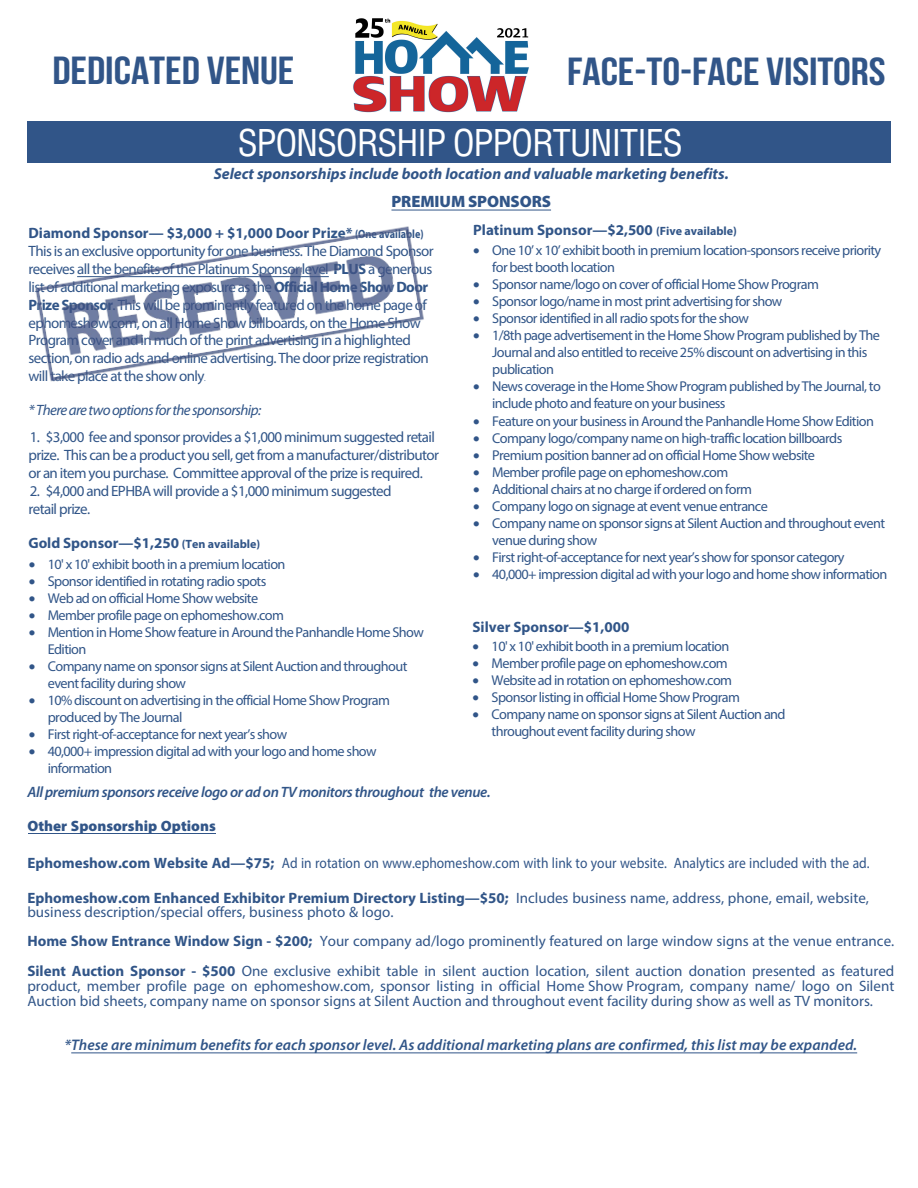
<style>
.page{position:relative;width:918px;height:1188px;background:#fff}
.page>*{position:absolute;margin:0;border:0;box-sizing:border-box;transform-origin:0 0}
.t1{font:700 39px "Bebas Neue";color:#315588;scale:1.15 1}
.t2{font:condensed 36px "Helvetica";letter-spacing:-.03em;color:#fff}
.t3{font:900 16.5px "Myriad Pro";letter-spacing:-.005em;color:#315588}
.t4{font:italic 700 15.75px "Myriad Pro";color:#315588}
.t5{font:italic 600 15.3px "Myriad Pro";color:#315588}
.t6{font:15px/17.9px "Myriad Pro";letter-spacing:-.04em;color:#315588}
.t7{font:15px/14px "Myriad Pro";color:#315588}
.t8{font:15px "Myriad Pro";color:#315588;scale:.9 1}
.t9{font:700 15px "Myriad Pro";color:#315588}
.t10{font:italic 600 15px "Myriad Pro";letter-spacing:-.025em;color:#315588}
.t11{font:italic 15px "Myriad Pro";letter-spacing:-.04em;color:#315588}
.t12{font:900 15px "Myriad Pro";color:#315588}
.t13{font:14.25px/17.1px "Myriad Pro";letter-spacing:-.04em;color:#315588}
.s1{font-weight:700}
.s2{font-weight:700;font-size:12px}
.s3{font-size:7.5px}
.s4{font-size:12px}
</style>
<div class="page">
<div style="left:27px;top:121px;width:864px;height:42px;background:#315588"></div>
<img style="left:353px;top:18px;width:176px;height:95px">
<hr style="left:391px;top:210px;width:160px;height:1px;background:#315588">
<hr style="left:28px;top:833px;width:187px;height:1px;background:#315588">
<hr style="left:71px;top:1053px;width:786px;height:1px;background:#315588">
<img style="left:35px;top:209px;width:411px;height:173px">
<p class="t1" style="left:52px;top:49px;width:212px">DEDICATED VENUE</p>
<h1 class="t1" style="left:567px;top:50px;width:278px">FACE-TO-FACE VISITORS</h1>
<p class="t2" style="left:238px;top:120px;width:447px">SPONSORSHIP OPPORTUNITIES</p>
<p class="t4" style="left:214px;top:163px;width:516px">Select sponsorships include booth location and valuable marketing benefits.</p>
<p class="t3" style="left:391px;top:190px;width:161px">PREMIUM SPONSORS</p>
<p class="t6" style="left:29px;top:224px;width:407px"><span class="s1">Diamond Sponsor— $3,000 + $1,000 Door Prize*</span> <span class="s2">(One available)<br></span>This is an exclusive opportunity for one business. The Diamond Sponsor receives all the benefits of the Platinum Sponsor level <span class="s1">PLUS</span> a generous list of additional marketing exposure as the <span class="s1">Official Home Show Door Prize Sponsor</span>. This will be prominently featured on the home page of ephomeshow.com, on all Home Show billboards, on the Home Show Program cover and in much of the print advertising in a highlighted section, on radio ads and online advertising. The door prize registration will take place at the show only<span class="s3">.</span></p>
<p class="t11" style="left:29px;top:401px;width:234px">* There are two options for thesponsorship:</p>
<p class="t6" style="left:28px;top:428px;width:412px">1. $3,000 fee and sponsor provides a $1,000 minimum suggested retail prize. This can be a product you sell, get from a manufacturer/distributor or an item you purchase. Committee approval of the prize is required.</p>
<p class="t6" style="left:28px;top:482px;width:365px">2. $4,000 and EPHBA will provide a $1,000 minimum suggested retail prize.</p>
<p class="t9" style="left:28px;top:534px;width:233px">Gold Sponsor—$1,250 <span class="s4">(Ten available)</span></p>
<p class="t13" style="left:29px;top:555px;width:258px">• 10' x 10' exhibit booth in a premium location</p>
<p class="t13" style="left:29px;top:572px;width:239px">• Sponsor identified in rotating radio spots</p>
<p class="t13" style="left:29px;top:589px;width:231px">• Web ad on official Home Show website</p>
<p class="t13" style="left:29px;top:606px;width:257px">• Member profile page on ephomeshow.com</p>
<p class="t13" style="left:48px;top:624px;width:378px;line-height:16.5px;text-indent:-19px">• Mention in Home Show feature in Around the Panhandle Home Show<br>Edition</p>
<p class="t13" style="left:48px;top:657px;width:361px;text-indent:-19px">• Company name on sponsor signs at Silent Auction and throughout event facility during show</p>
<p class="t13" style="left:48px;top:691px;width:344px;text-indent:-19px">• 10% discount on advertising in the official Home Show Program produced by The Journal</p>
<p class="t13" style="left:29px;top:725px;width:260px">• First right-of-acceptance for next year’s show</p>
<p class="t13" style="left:48px;top:743px;width:330px;text-indent:-19px">• 40,000+ impression digital ad with your logo and home show information</p>
<p class="t9" style="left:473px;top:221px;width:265px">Platinum Sponsor—$2,500 <span class="s4">(Five available)</span></p>
<p class="t13" style="left:492px;top:241px;width:391px;text-indent:-19px">• One 10’ x 10’ exhibit booth in premium location-sponsors receive priority for best booth location</p>
<p class="t13" style="left:473px;top:275px;width:347px">• Sponsor name/logo on cover of official Home Show Program</p>
<p class="t13" style="left:473px;top:292px;width:311px">• Sponsor logo/name in most print advertising for show</p>
<p class="t13" style="left:473px;top:309px;width:277px">• Sponsor identified in all radio spots for the show</p>
<p class="t13" style="left:492px;top:327px;width:389px;text-indent:-19px">• 1/8th page advertisement in the Home Show Program published by The<br>Journal and also entitled to receive 25% discount on advertising in this publication</p>
<p class="t13" style="left:492px;top:378px;width:390px;text-indent:-19px">• News coverage in the Home Show Program published by The Journal, to include photo and feature on your business</p>
<p class="t13" style="left:473px;top:412px;width:402px">• Feature on your business in Around the Panhandle Home Show Edition</p>
<p class="t13" style="left:473px;top:429px;width:371px">• Company logo/company name on high-traffic location billboards</p>
<p class="t13" style="left:473px;top:446px;width:343px">• Premium position banner ad on official Home Show website</p>
<p class="t13" style="left:473px;top:463px;width:257px">• Member profile page on ephomeshow.com</p>
<p class="t13" style="left:473px;top:480px;width:280px">• Additional chairs at no charge if ordered on form</p>
<p class="t13" style="left:473px;top:498px;width:296px">• Company logo on signage at event venue entrance</p>
<p class="t13" style="left:492px;top:515px;width:394px;text-indent:-19px">• Company name on sponsor signs at Silent Auction and throughout event venue during show</p>
<p class="t13" style="left:473px;top:549px;width:373px">• First right-of-acceptance for next year’s show for sponsor category</p>
<p class="t13" style="left:473px;top:566px;width:416px">• 40,000+ impression digital ad with your logo and home show information</p>
<p class="t9" style="left:473px;top:617px;width:158px">Silver Sponsor—$1,000</p>
<p class="t13" style="left:473px;top:637px;width:258px">• 10' x 10' exhibit booth in a premium location</p>
<p class="t13" style="left:473px;top:655px;width:257px">• Member profile page on ephomeshow.com</p>
<p class="t13" style="left:473px;top:672px;width:261px">• Website ad in rotation on ephomeshow.com</p>
<p class="t13" style="left:473px;top:689px;width:269px">• Sponsor listing in official Home Show Program</p>
<p class="t13" style="left:492px;top:706px;width:296px;line-height:16.5px;text-indent:-19px">• Company name on sponsor signs at Silent Auction and throughout event facility during show</p>
<p class="t10" style="left:27px;top:782px;width:465px">All premium sponsors receive logo or ad on TV monitors throughout the venue.</p>
<p class="t12" style="left:27px;top:816px;width:190px">Other Sponsorship Options</p>
<p class="t8" style="left:27px;top:853px;width:937px"><span class="s1">Ephomeshow.com Website Ad—$75;</span> Ad in rotation on www.ephomeshow.com with link to your website. Analytics are included with the ad.</p>
<p class="t7" style="left:27px;top:891px;width:843px"><span class="s1">Ephomeshow.com Enhanced Exhibitor Premium Directory Listing—$50;</span> Includes business name, address, phone, email, website, business description/special offers, business photo &amp; logo.</p>
<p class="t7" style="left:27px;top:926px;width:868px;line-height:30px"><span class="s1">Home Show Entrance Window Sign - $200;</span> Your company ad/logo prominently featured on large window signs at the venue entrance.<br><span class="s1">Silent Auction Sponsor - $500</span> One exclusive exhibit table in silent auction location, silent auction donation presented as featured</p>
<p class="t7" style="left:27px;top:978px;width:868px;line-height:14.9px">product, member profile page on ephomeshow.com, sponsor listing in official Home Show Program, company name/ logo on Silent<br>Auction bid sheets, company name on sponsor signs at Silent Auction and throughout event facility during show as well as TV monitors.</p>
<p class="t5" style="left:65px;top:1035px;width:794px">*These are minimum benefits for each sponsor level. As additional marketing plans are confirmed, this list may be expanded.</p>
</div>
